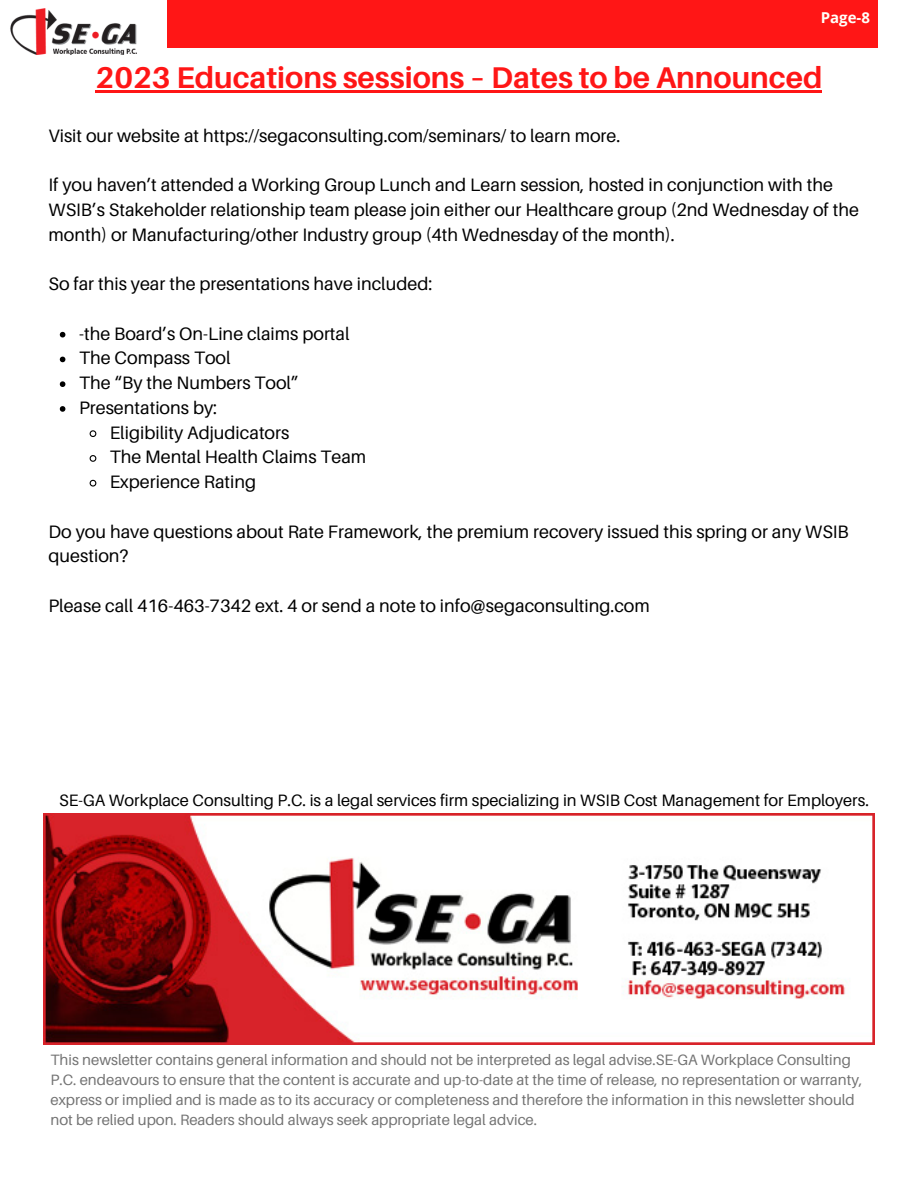
<style>
.page{position:relative;width:918px;height:1188px;background:#fff}
.page>*{position:absolute;margin:0;border:0;box-sizing:border-box;transform-origin:0 0}
.t1{font:700 30px "Aileron";color:#ff1616}
.t2{font:18px/24.8px "Aileron";color:#000}
.t3{font:16.5px "Aileron";color:#000}
.t4{font:15px/20.2px "Aileron";color:#737373}
.t5{font:700 15px "Open Sans";color:#fffff9}
</style>
<div class="page">
<div style="left:167px;top:0;width:711px;height:48px;background:#ff1616"></div>
<img style="left:10px;top:8px;width:127px;height:46px">
<svg style="left:60px;top:332px;width:5px;height:5px"></svg>
<svg style="left:60px;top:357px;width:5px;height:5px"></svg>
<svg style="left:60px;top:381px;width:5px;height:6px"></svg>
<svg style="left:60px;top:406px;width:5px;height:6px"></svg>
<svg style="left:89px;top:430px;width:8px;height:7px"></svg>
<svg style="left:89px;top:455px;width:8px;height:7px"></svg>
<svg style="left:89px;top:479px;width:8px;height:8px"></svg>
<hr style="left:96px;top:90px;width:726px;height:2px;background:#ff1616">
<img style="left:44px;top:813px;width:831px;height:231px">
<p class="t5" style="left:821px;top:7px;width:51px">Page-8</p>
<h1 class="t1" style="left:96px;top:59px;width:728px">2023 Educations sessions – Dates to be Announced</h1>
<p class="t2" style="left:49px;top:123px;width:573px">Visit our website at https://segaconsulting.com/seminars/ to learn more.</p>
<p class="t2" style="left:49px;top:172px;width:812px">If you haven’t attended a Working Group Lunch and Learn session, hosted in conjunction with the<br>WSIB’s Stakeholder relationship team please join either our Healthcare group (2nd Wednesday of the month) or Manufacturing/other Industry group (4th Wednesday of the month).</p>
<p class="t2" style="left:49px;top:271px;width:385px">So far this year the presentations have included:</p>
<p class="t2" style="left:79px;top:321px;width:272px">-the Board’s On-Line claims portal</p>
<p class="t2" style="left:79px;top:345px;width:153px">The Compass Tool</p>
<p class="t2" style="left:79px;top:370px;width:221px">The “By the Numbers Tool”</p>
<p class="t2" style="left:79px;top:395px;width:140px">Presentations by:</p>
<p class="t2" style="left:110px;top:420px;width:181px">Eligibility Adjudicators</p>
<p class="t2" style="left:110px;top:444px;width:258px">The Mental Health Claims Team</p>
<p class="t2" style="left:110px;top:469px;width:148px">Experience Rating</p>
<p class="t2" style="left:49px;top:519px;width:802px">Do you have questions about Rate Framework, the premium recovery issued this spring or any WSIB question?</p>
<p class="t2" style="left:49px;top:593px;width:603px">Please call 416-463-7342 ext. 4 or send a note to info@segaconsulting.com</p>
<p class="t3" style="left:59px;top:790px;width:811px">SE-GA Workplace Consulting P.C. is a legal services firm specializing in WSIB Cost Management for Employers.</p>
<p class="t4" style="left:50px;top:1049px;width:814px">This newsletter contains general information and should not be interpreted as legal advise.SE-GA Workplace Consulting P.C. endeavours to ensure that the content is accurate and up-to-date at the time of release, no representation or warranty, express or implied and is made as to its accuracy or completeness and therefore the information in this newsletter should not be relied upon. Readers should always seek appropriate legal advice.</p>
</div>
